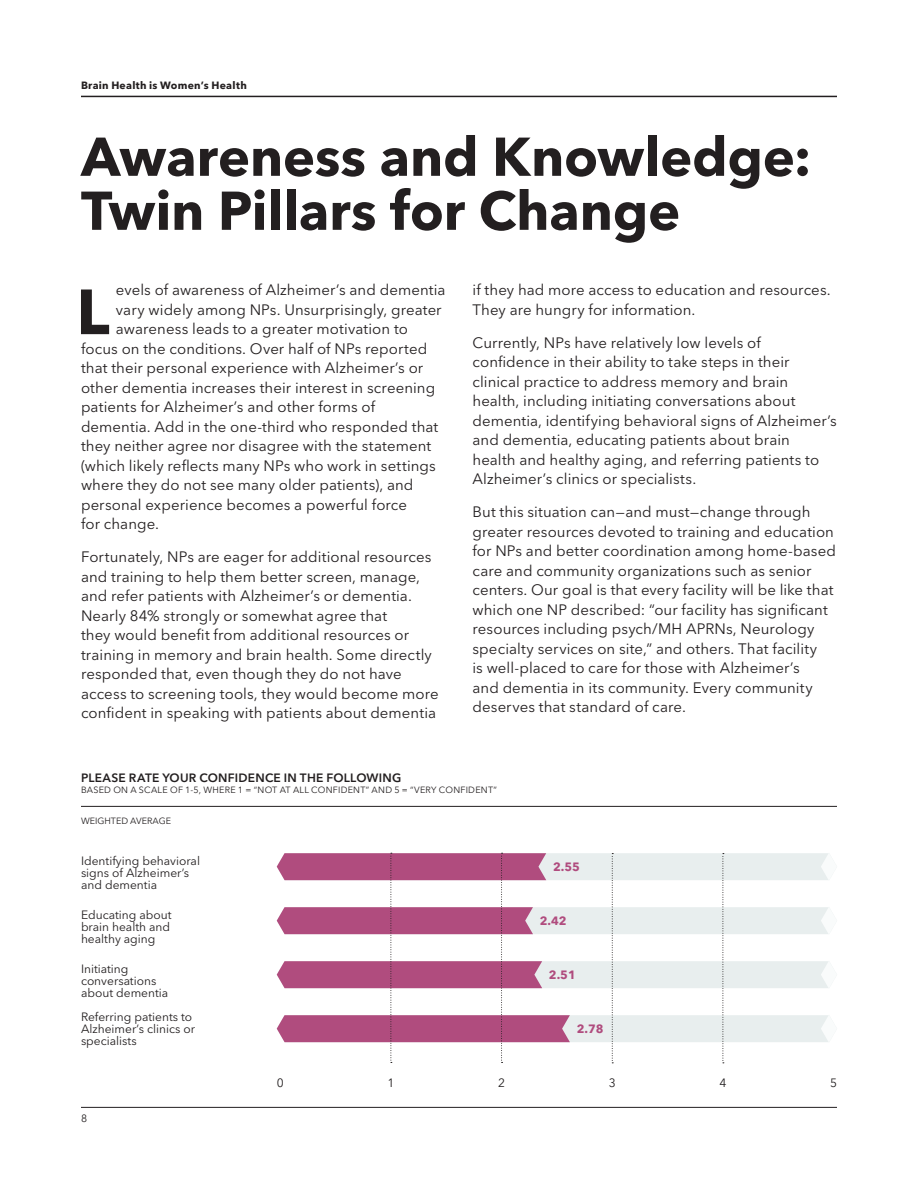
<style>
.page{position:relative;width:918px;height:1188px;background:#fff}
.page>*{position:absolute;margin:0;border:0;box-sizing:border-box;transform-origin:0 0}
.Body_Copy_-_Opening{font:700 63.15px "Avenir Next LT Pro";color:#231f20}
.Section_Header{font:700 54px/54px "Avenir Next LT Pro";letter-spacing:-.005em;color:#231f20}
.Body_Copy{font:15px/19.5px "Avenir Next LT Pro";letter-spacing:.005em;color:#231f20}
.Body_Copy_-_Opening-2{font:15px "Avenir Next LT Pro";letter-spacing:.005em;color:#231f20}
.Graphic_Label{font:12px/12px "Avenir Next LT Pro";color:#231f20}
.Chart_Title{font:600 12px "Avenir Next LT Pro";letter-spacing:.02em;color:#231f20}
.Graphic_Label-2{font:700 12px "Avenir Next LT Pro";color:#b04c7e}
.t1{font:700 10.5px "Avenir Next LT Pro";letter-spacing:.025em;color:#231f20}
.t2{font:10.5px "Avenir Next LT Pro";color:#231f20}
.Chart_Title-2{font:9px "Avenir Next LT Pro";letter-spacing:.03em;color:#231f20}
.Graphic_Label-3{font:9px "Avenir Next LT Pro";color:#231f20}
</style>
<div class="page">
<hr style="left:81px;top:96px;width:756px;height:1px;background:#231f20">
<hr style="left:81px;top:1107px;width:756px;height:1px;background:#231f20">
<hr style="left:81px;top:806px;width:756px;height:1px;background:#231f20">
<svg style="left:277px;top:853px;width:552px;height:210px"></svg>
<p class="t1" style="left:81px;top:79px;width:167px">Brain Health is Women’s Health</p>
<p class="Section_Header" style="left:81px;top:130px;width:732px">Awareness and Knowledge:<br>Twin Pillars for Change</p>
<p class="Body_Copy_-_Opening-2" style="left:116px;top:281px;width:331px">evels of awareness of Alzheimer’s and dementia</p>
<p class="Body_Copy_-_Opening-2" style="left:116px;top:300px;width:327px">vary widely among NPs. Unsurprisingly, greater</p>
<p class="Body_Copy_-_Opening-2" style="left:116px;top:320px;width:294px">awareness leads to a greater motivation to</p>
<p class="Body_Copy_-_Opening-2" style="left:81px;top:339px;width:348px">focus on the conditions. Over half of NPs reported</p>
<p class="Body_Copy_-_Opening-2" style="left:81px;top:359px;width:344px">that their personal experience with Alzheimer’s or</p>
<p class="Body_Copy_-_Opening-2" style="left:81px;top:378px;width:356px">other dementia increases their interest in screening</p>
<p class="Body_Copy_-_Opening-2" style="left:81px;top:398px;width:296px">patients for Alzheimer’s and other forms of</p>
<p class="Body_Copy_-_Opening-2" style="left:81px;top:417px;width:359px">dementia. Add in the one-third who responded that</p>
<p class="Body_Copy_-_Opening-2" style="left:81px;top:437px;width:352px">they neither agree nor disagree with the statement</p>
<p class="Body_Copy_-_Opening-2" style="left:81px;top:456px;width:356px">(which likely reflects many NPs who work in settings</p>
<p class="Body_Copy_-_Opening-2" style="left:81px;top:476px;width:334px">where they do not see many older patients), and</p>
<p class="Body_Copy_-_Opening-2" style="left:81px;top:495px;width:328px">personal experience becomes a powerful force</p>
<p class="Body_Copy_-_Opening-2" style="left:81px;top:515px;width:80px">for change.</p>
<p class="Body_Copy" style="left:81px;top:547px;width:359px">Fortunately, NPs are eager for additional resources and training to help them better screen, manage, and refer patients with Alzheimer’s or dementia.<br>Nearly 84% strongly or somewhat agree that<br>they would benefit from additional resources or training in memory and brain health. Some directly responded that, even though they do not have access to screening tools, they would become more confident in speaking with patients about dementia</p>
<p class="Body_Copy_-_Opening" style="left:76px;top:273px;width:35px">L</p>
<p class="Body_Copy" style="left:472px;top:280px;width:360px">if they had more access to education and resources.<br>They are hungry for information.</p>
<p class="Body_Copy" style="left:472px;top:333px;width:366px">Currently, NPs have relatively low levels of confidence in their ability to take steps in their clinical practice to address memory and brain health, including initiating conversations about dementia, identifying behavioral signs of Alzheimer’s and dementia, educating patients about brain<br>health and healthy aging, and referring patients to Alzheimer’s clinics or specialists.</p>
<p class="Body_Copy" style="left:472px;top:502px;width:365px">But this situation can—and must—change through greater resources devoted to training and education for NPs and better coordination among home-based care and community organizations such as senior centers. Our goal is that every facility will be like that which one NP described: “our facility has significant resources including psych/MH APRNs, Neurology specialty services on site,” and others. That facility<br>is well-placed to care for those with Alzheimer’s<br>and dementia in its community. Every community deserves that standard of care.</p>
<p class="Chart_Title" style="left:81px;top:770px;width:322px">PLEASE RATE YOUR CONFIDENCE IN THE FOLLOWING</p>
<p class="Chart_Title-2" style="left:81px;top:784px;width:417px">BASED ON A SCALE OF 1-5, WHERE 1 = “NOT AT ALL CONFIDENT” AND 5 = “VERY CONFIDENT”</p>
<p class="Graphic_Label-3" style="left:81px;top:815px;width:92px">WEIGHTED AVERAGE</p>
<p class="Graphic_Label" style="left:81px;top:855px;width:121px">Identifying behavioral signs of Alzheimer’s and dementia</p>
<p class="Graphic_Label" style="left:81px;top:909px;width:92px;text-align:justify">Educating about brain health and healthy aging</p>
<p class="Graphic_Label" style="left:81px;top:963px;width:89px">Initiating conversations about dementia</p>
<p class="Graphic_Label" style="left:81px;top:1011px;width:116px">Referring patients to<br>Alzheimer’s clinics or specialists</p>
<p class="t2" style="left:81px;top:1113px;width:8px">8</p>
<p class="Graphic_Label-2" style="left:553px;top:860px;width:28px">2.55</p>
<p class="Graphic_Label-2" style="left:540px;top:914px;width:28px">2.42</p>
<p class="Graphic_Label-2" style="left:549px;top:968px;width:28px">2.51</p>
<p class="Graphic_Label-2" style="left:577px;top:1022px;width:28px">2.78</p>
<p class="Graphic_Label" style="left:277px;top:1077px;width:8px">0</p>
<p class="Graphic_Label" style="left:387px;top:1077px;width:8px">1</p>
<p class="Graphic_Label" style="left:498px;top:1077px;width:8px">2</p>
<p class="Graphic_Label" style="left:609px;top:1077px;width:8px">3</p>
<p class="Graphic_Label" style="left:719px;top:1077px;width:8px">4</p>
<p class="Graphic_Label" style="left:830px;top:1077px;width:8px">5</p>
</div>
